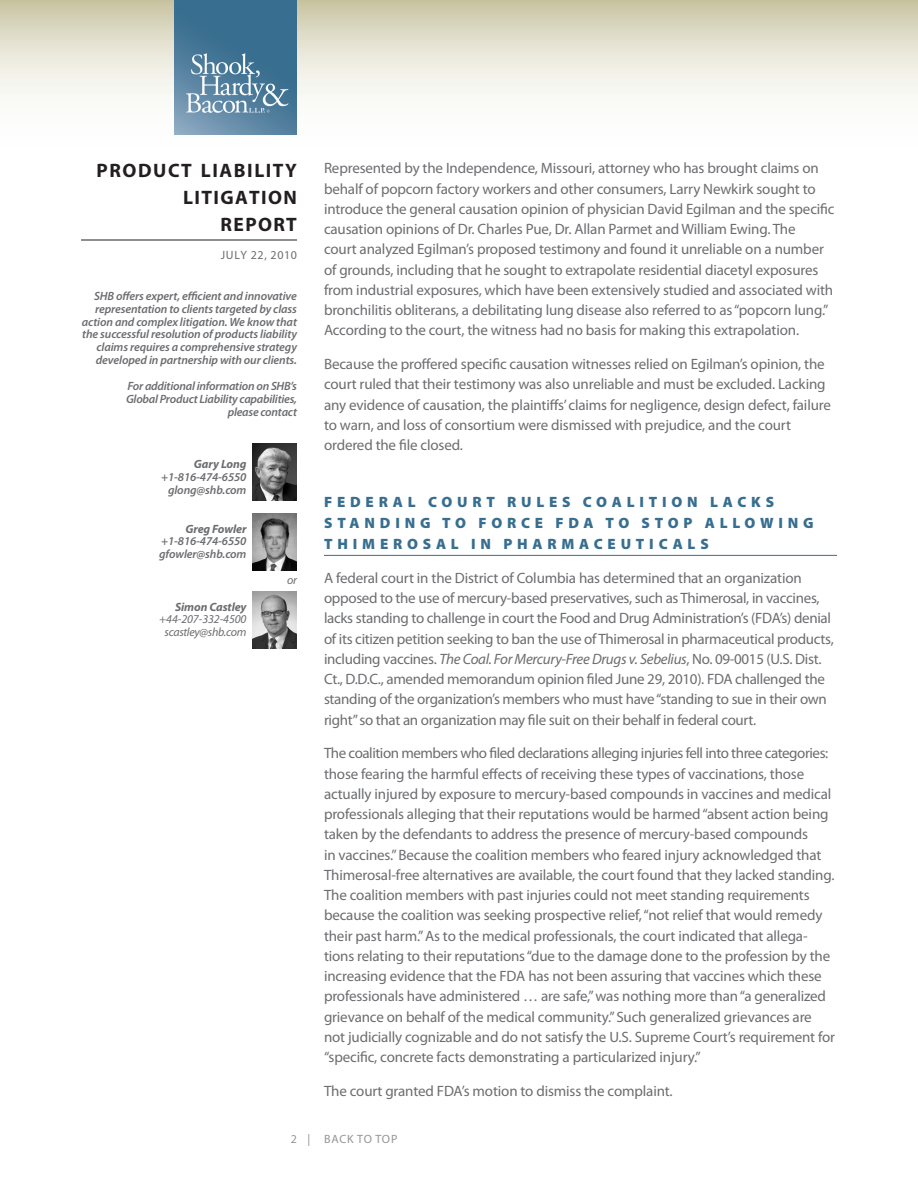
<style>
.page{position:relative;width:918px;height:1188px;background:#fff}
.page>*{position:absolute;margin:0;border:0;box-sizing:border-box;transform-origin:0 0}
.t1{font:700 19.5px/27px "Myriad Pro";letter-spacing:.075em;color:#231f20;text-align:right}
.Body{font:15px/20.2px "Myriad Pro";letter-spacing:-.01em;color:#6c6d70}
.Head{font:900 15px/21px "Myriad Pro";letter-spacing:.32em;color:#386e8f}
.t2{font:italic 600 12px/12.8px "Myriad Pro";letter-spacing:-.01em;color:#6c6d70;text-align:right}
.t3{font:italic 12px/12.8px "Myriad Pro";letter-spacing:-.025em;color:#6c6d70;text-align:right}
.t4{font:12px "Myriad Pro";letter-spacing:.05em;color:#6c6d70}
.Body-2{font:12px "Myriad Pro";letter-spacing:.06em;color:#939598}
.s1{font-weight:700}
.s2{font-style:italic}
</style>
<div class="page">
<svg style="left:0;top:0;width:918px;height:135px"></svg>
<hr style="left:81px;top:240px;width:216px;height:1px;background:#231f20">
<img style="left:175px;top:0;width:122px;height:135px">
<hr style="left:324px;top:555px;width:513px;height:1px;background:#386e8f">
<img style="left:253px;top:513px;width:44px;height:58px">
<img style="left:253px;top:592px;width:44px;height:57px">
<img style="left:253px;top:443px;width:44px;height:58px">
<p class="t1" style="left:97px;top:157px;width:202px">PRODUCT LIABILITY<br>LITIGATION<br>REPORT</p>
<p class="t4" style="left:221px;top:249px;width:78px">JULY 22, 2010</p>
<p class="t2" style="left:82px;top:290px;width:217px">SHB offers expert, efficient and innovative representation to clients targeted by class action and complex litigation. We know that the successful resolution of products liability claims requires a comprehensive strategy developed in partnership with our clients.</p>
<p class="t2" style="left:126px;top:380px;width:172px">For additional information on SHB’s<br>Global Product Liability capabilities, please contact</p>
<p class="t2" style="left:161px;top:458px;width:87px"><span class="s1">Gary Long </span>+1-816-474-6550 glong@shb.com</p>
<p class="t2" style="left:159px;top:522px;width:89px;text-align:justify;text-indent:26px"><span class="s1">Greg Fowler </span>+1-816-474-6550 gfowler@shb.com</p>
<p class="t3" style="left:159px;top:600px;width:89px"><span class="s1">Simon Castley </span>+44-207-332-4500 scastley@shb.com</p>
<p class="t3" style="left:287px;top:574px;width:11px">or</p>
<p class="Body" style="left:324px;top:158px;width:512px">Represented by the Independence, Missouri, attorney who has brought claims on behalf of popcorn factory workers and other consumers, Larry Newkirk sought to introduce the general causation opinion of physician David Egilman and the specific causation opinions of Dr. Charles Pue, Dr. Allan Parmet and William Ewing. The<br>court analyzed Egilman’s proposed testimony and found it unreliable on a number of grounds, including that he sought to extrapolate residential diacetyl exposures from industrial exposures, which have been extensively studied and associated with bronchilitis obliterans, a debilitating lung disease also referred to as “popcorn lung.” According to the court, the witness had no basis for making this extrapolation.</p>
<p class="Body" style="left:324px;top:354px;width:508px">Because the proffered specific causation witnesses relied on Egilman’s opinion, the court ruled that their testimony was also unreliable and must be excluded. Lacking any evidence of causation, the plaintiffs’ claims for negligence, design defect, failure to warn, and loss of consortium were dismissed with prejudice, and the court ordered the file closed.</p>
<p class="Head" style="left:324px;top:492px;width:491px">FEDERAL COURT RULES COALITION LACKS<br>STANDING TO FORCE FDA TO STOP ALLOWING<br>THIMEROSAL IN PHARMACEUTICALS</p>
<p class="Body" style="left:324px;top:568px;width:511px">A federal court in the District of Columbia has determined that an organization opposed to the use of mercury-based preservatives, such as Thimerosal, in vaccines, lacks standing to challenge in court the Food and Drug Administration’s (FDA’s) denial of its citizen petition seeking to ban the use of Thimerosal in pharmaceutical products, including vaccines. <span class="s2">The Coal. For Mercury-Free Drugs v. Sebelius</span>, No. 09-0015 (U.S. Dist.<br>Ct., D.D.C., amended memorandum opinion filed June 29, 2010). FDA challenged the standing of the organization’s members who must have “standing to sue in their own right” so that an organization may file suit on their behalf in federal court.</p>
<p class="Body" style="left:324px;top:743px;width:513px">The coalition members who filed declarations alleging injuries fell into three categories: those fearing the harmful effects of receiving these types of vaccinations, those actually injured by exposure to mercury-based compounds in vaccines and medical professionals alleging that their reputations would be harmed “absent action being taken by the defendants to address the presence of mercury-based compounds<br>in vaccines.” Because the coalition members who feared injury acknowledged that Thimerosal-free alternatives are available, the court found that they lacked standing.<br>The coalition members with past injuries could not meet standing requirements because the coalition was seeking prospective relief, “not relief that would remedy their past harm.” As to the medical professionals, the court indicated that allega&shy;tions relating to their reputations “due to the damage done to the profession by the increasing evidence that the FDA has not been assuring that vaccines which these professionals have administered … are safe,” was nothing more than “a generalized grievance on behalf of the medical community.” Such generalized grievances are not judicially cognizable and do not satisfy the U.S. Supreme Court’s requirement for “specific, concrete facts demonstrating a particularized injury.”</p>
<p class="Body" style="left:324px;top:1081px;width:350px">The court granted FDA’s motion to dismiss the complaint.</p>
<p class="Body-2" style="left:291px;top:1132px;width:21px">2 |</p>
<p class="Body-2" style="left:324px;top:1132px;width:75px">BACK TO TOP</p>
</div>
